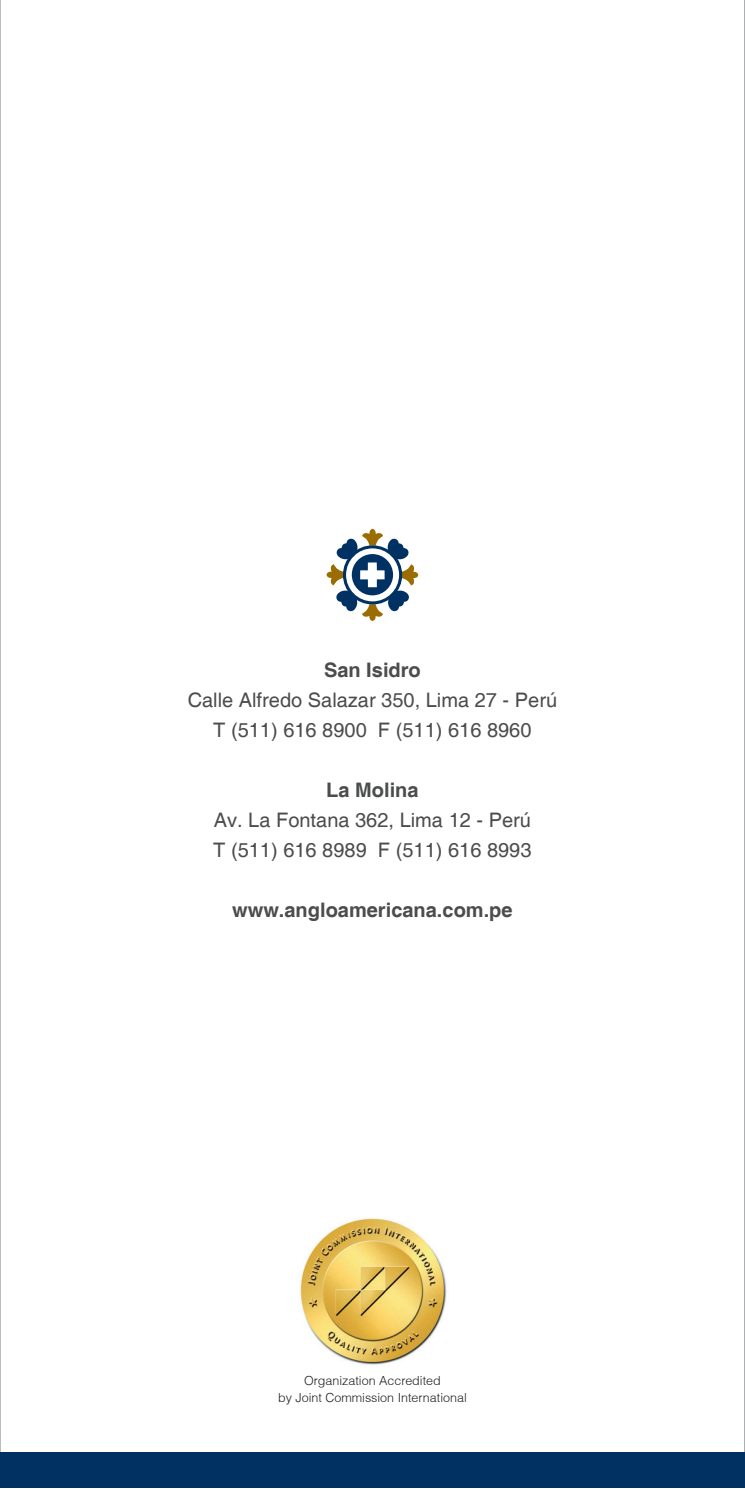
<style>
.page{position:relative;width:745px;height:1489px;background:#fff}
.page>*{position:absolute;margin:0;border:0;box-sizing:border-box;transform-origin:0 0}
.t1{font:20px "Helvetica";color:#4b4c4d}
.t2{font:700 20px "Helvetica";color:#4b4c4d}
.t3{font:300 12.5px "Helvetica";color:#231f20}
</style>
<div class="page">
<div style="left:0;top:1451px;width:744px;height:36px;background:#003163"></div>
<svg style="left:326px;top:529px;width:92px;height:92px"></svg>
<img style="left:300px;top:1218px;width:147px;height:147px">
<p class="t2" style="left:324px;top:657px;width:98px">San Isidro</p>
<p class="t1" style="left:187px;top:688px;width:371px">Calle Alfredo Salazar 350, Lima 27 - Perú</p>
<p class="t1" style="left:213px;top:718px;width:319px">T (511) 616 8900 F (511) 616 8960</p>
<p class="t2" style="left:326px;top:777px;width:94px">La Molina</p>
<p class="t1" style="left:214px;top:808px;width:318px">Av. La Fontana 362, Lima 12 - Perú</p>
<p class="t1" style="left:213px;top:838px;width:319px">T (511) 616 8989 F (511) 616 8993</p>
<p class="t2" style="left:232px;top:897px;width:282px">www.angloamericana.com.pe</p>
<p class="t3" style="left:304px;top:1372px;width:138px">Organization Accredited</p>
<p class="t3" style="left:278px;top:1389px;width:190px">by Joint Commission International</p>
</div>
